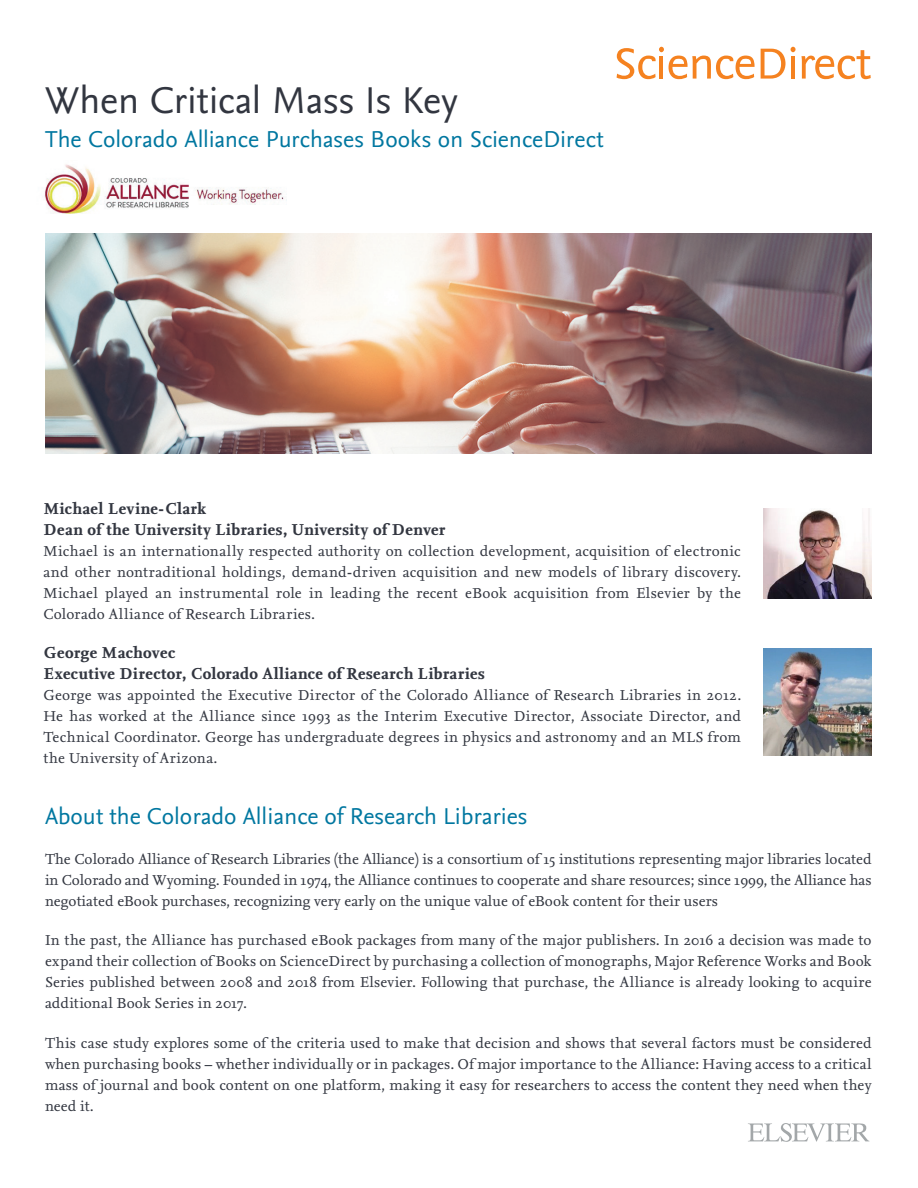
<style>
.page{position:relative;width:918px;height:1188px;background:#fff}
.page>*{position:absolute;margin:0;border:0;box-sizing:border-box;transform-origin:0 0}
.t1{font:39px "Nexus Sans Pro";letter-spacing:-.005em;color:#323640}
.t2{font:24px "Nexus Sans Pro";color:#0077a0}
.t3{font:700 16.5px/21px "Nexus Serif Pro";letter-spacing:.015em;color:#323640}
.t4{font:15px/21px "Nexus Serif Pro";letter-spacing:.005em;color:#323640;text-align:justify}
</style>
<div class="page">
<img style="left:44px;top:164px;width:243px;height:50px">
<img style="left:764px;top:648px;width:108px;height:108px">
<img style="left:763px;top:509px;width:108px;height:90px">
<svg style="left:748px;top:1123px;width:121px;height:19px"></svg>
<img style="left:45px;top:233px;width:826px;height:221px">
<svg style="left:617px;top:47px;width:138px;height:32px"></svg>
<svg style="left:761px;top:47px;width:110px;height:32px"></svg>
<h1 class="t1" style="left:45px;top:71px;width:414px">When Critical Mass Is Key</h1>
<h2 class="t2" style="left:45px;top:121px;width:561px">The Colorado Alliance Purchases Books on ScienceDirect</h2>
<p class="t3" style="left:44px;top:498px;width:403px">Michael Levine-Clark<br>Dean of the University Libraries, University of Denver</p>
<p class="t4" style="left:44px;top:540px;width:699px">Michael is an internationally respected authority on collection development, acquisition of electronic and other nontraditional holdings, demand-driven acquisition and new models of library discovery.<br>Michael played an instrumental role in leading the recent eBook acquisition from Elsevier by the Colorado Alliance of Research Libraries.</p>
<p class="t3" style="left:44px;top:642px;width:443px">George Machovec<br>Executive Director, Colorado Alliance of Research Libraries</p>
<p class="t4" style="left:44px;top:684px;width:699px">George was appointed the Executive Director of the Colorado Alliance of Research Libraries in 2012.<br>He has worked at the Alliance since 1993 as the Interim Executive Director, Associate Director, and Technical Coordinator. George has undergraduate degrees in physics and astronomy and an MLS from the University of Arizona.</p>
<h2 class="t2" style="left:45px;top:798px;width:484px">About the Colorado Alliance of Research Libraries</h2>
<p class="t4" style="left:45px;top:847px;width:828px">The Colorado Alliance of Research Libraries (the Alliance) is a consortium of 15 institutions representing major libraries located in Colorado and Wyoming. Founded in 1974, the Alliance continues to cooperate and share resources; since 1999, the Alliance has negotiated eBook purchases, recognizing very early on the unique value of eBook content for their users</p>
<p class="t4" style="left:45px;top:929px;width:828px">In the past, the Alliance has purchased eBook packages from many of the major publishers. In 2016 a decision was made to expand their collection of Books on ScienceDirect by purchasing a collection of monographs, Major Reference Works and Book Series published between 2008 and 2018 from Elsevier. Following that purchase, the Alliance is already looking to acquire additional Book Series in 2017.</p>
<p class="t4" style="left:45px;top:1032px;width:828px">This case study explores some of the criteria used to make that decision and shows that several factors must be considered when purchasing books – whether individually or in packages. Of major importance to the Alliance: Having access to a critical mass of journal and book content on one platform, making it easy for researchers to access the content they need when they need it.</p>
</div>
